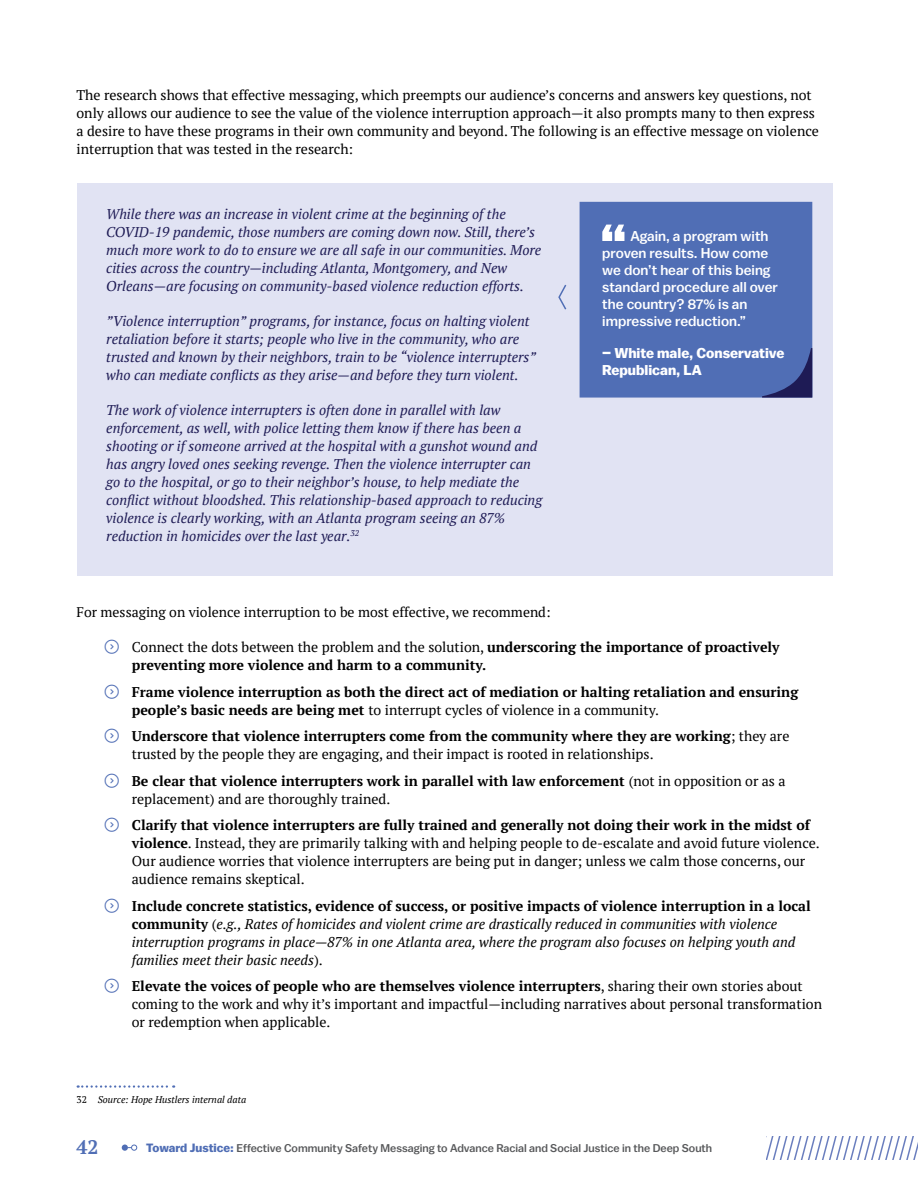
<style>
.page{position:relative;width:918px;height:1188px;background:#fff}
.page>*{position:absolute;margin:0;border:0;box-sizing:border-box;transform-origin:0 0}
.t1{font:700 19.5px "PT Serif";color:#506eb5}
.t2{font:500 14.25px/17.1px "Balto";color:#fff}
.t3{font:700 14.25px/17.1px "Balto";color:#fff}
.t4{font:14.1px/18px "PT Serif";color:#000}
.t5{font:italic 14.1px/18px "PT Serif";color:#1e1b55}
.t6{font:700 14.1px/18px "PT Serif";color:#000}
.t7{font:italic 14.1px/18px "PT Serif";color:#000}
.t8{font:13.95px "PT Serif";color:#000}
.t9{font:500 11.25px "Balto";color:#58595b}
.t10{font:italic 9.75px "PT Serif";color:#000}
.s1{font-weight:400}
.s2{font-weight:700}
.s3{font-weight:700;font-style:normal}
.s4{font-style:normal}
.s5{font-weight:700;font-size:12px;color:#506eb5}
</style>
<div class="page">
<div style="left:77px;top:184px;width:755px;height:392px;background:#e1e3f3"></div>
<svg style="left:78px;top:1085px;width:96px;height:3px"></svg>
<div style="left:580px;top:203px;width:232px;height:194px;background:#506eb5"></div>
<svg style="left:602px;top:225px;width:22px;height:16px"></svg>
<div style="left:580px;top:202px;width:232px;height:196px;border:2px solid #506eb5"></div>
<svg style="left:762px;top:348px;width:50px;height:50px"></svg>
<svg style="left:558px;top:284px;width:9px;height:26px"></svg>
<svg style="left:122px;top:1145px;width:15px;height:6px"></svg>
<svg style="left:766px;top:1136px;width:152px;height:23px"></svg>
<p class="t4" style="left:77px;top:86px;width:744px">The research shows that effective messaging, which preempts our audience’s concerns and answers key questions, not only allows our audience to see the value of the violence interruption approach—it also prompts many to then express a desire to have these programs in their own community and beyond. The following is an effective message on violence interruption that was tested in the research:</p>
<p class="t5" style="left:106px;top:205px;width:437px">While there was an increase in violent crime at the beginning of the COVID-19 pandemic, those numbers are coming down now. Still, there’s much more work to do to ensure we are all safe in our communities. More cities across the country—including Atlanta, Montgomery, and New Orleans—are focusing on community-based violence reduction efforts.</p>
<p class="t5" style="left:106px;top:312px;width:431px">”Violence interruption” programs, for instance, focus on halting violent retaliation before it starts; people who live in the community, who are trusted and known by their neighbors, train to be “violence interrupters” who can mediate conflicts as they arise—and before they turn violent.</p>
<p class="t5" style="left:106px;top:401px;width:438px">The work of violence interrupters is often done in parallel with law enforcement, as well, with police letting them know if there has been a shooting or if someone arrived at the hospital with a gunshot wound and has angry loved ones seeking revenge. Then the violence interrupter can go to the hospital, or go to their neighbor’s house, to help mediate the conflict without bloodshed. This relationship-based approach to reducing violence is clearly working, with an Atlanta program seeing an 87% reduction in homicides over the last year.<sup>32</sup></p>
<p class="t2" style="left:602px;top:227px;width:177px;text-indent:28px">Again, a program with proven results. How come we don’t hear of this being standard procedure all over the country? 87% is an impressive reduction.”</p>
<p class="t3" style="left:602px;top:344px;width:184px">– White male, Conservative<br>Republican, LA</p>
<p class="t8" style="left:77px;top:603px;width:476px">For messaging on violence interruption to be most effective, we recommend:</p>
<p class="t6" style="left:132px;top:638px;width:649px"><span class="s1">Connect the dots between the problem and the solution,</span> underscoring the importance of proactively preventing more violence and harm to a community.</p>
<p class="t6" style="left:132px;top:682px;width:668px">Frame violence interruption as both the direct act of mediation or halting retaliation and ensuring people’s basic needs are being met <span class="s1">to interrupt cycles of violence in a community.</span></p>
<p class="t4" style="left:132px;top:727px;width:659px"><span class="s2">Underscore that violence interrupters come from the community where they are working</span>; they are trusted by the people they are engaging, and their impact is rooted in relationships.</p>
<p class="t6" style="left:132px;top:771px;width:655px">Be clear that violence interrupters work in parallel with law enforcement <span class="s1">(not in opposition or as a replacement) and are thoroughly trained.</span></p>
<p class="t4" style="left:132px;top:816px;width:689px"><span class="s2">Clarify that violence interrupters are fully trained and generally not doing their work in the midst of violence</span>. Instead, they are primarily talking with and helping people to de-escalate and avoid future violence.<br>Our audience worries that violence interrupters are being put in danger; unless we calm those concerns, our audience remains skeptical.</p>
<p class="t7" style="left:132px;top:897px;width:681px"><span class="s3">Include concrete statistics, evidence of success, or positive impacts of violence interruption in a local community</span> <span class="s4">(</span>e.g., Rates of homicides and violent crime are drastically reduced in communities with violence interruption programs in place—87% in one Atlanta area, where the program also focuses on helping youth and families meet their basic needs<span class="s4">).</span></p>
<p class="t4" style="left:132px;top:977px;width:692px"><span class="s2">Elevate the voices of people who are themselves violence interrupters</span>, sharing their own stories about coming to the work and why it’s important and impactful—including narratives about personal transformation or redemption when applicable.</p>
<p class="t10" style="left:77px;top:1093px;width:171px"><span class="s4">32</span> Source: Hope Hustlers internal data</p>
<h1 class="t1" style="left:76px;top:1134px;width:24px">42</h1>
<p class="t9" style="left:146px;top:1141px;width:568px"><span class="s5">Toward Justice:</span> Effective Community Safety Messaging to Advance Racial and Social Justice in the Deep South</p>
</div>
